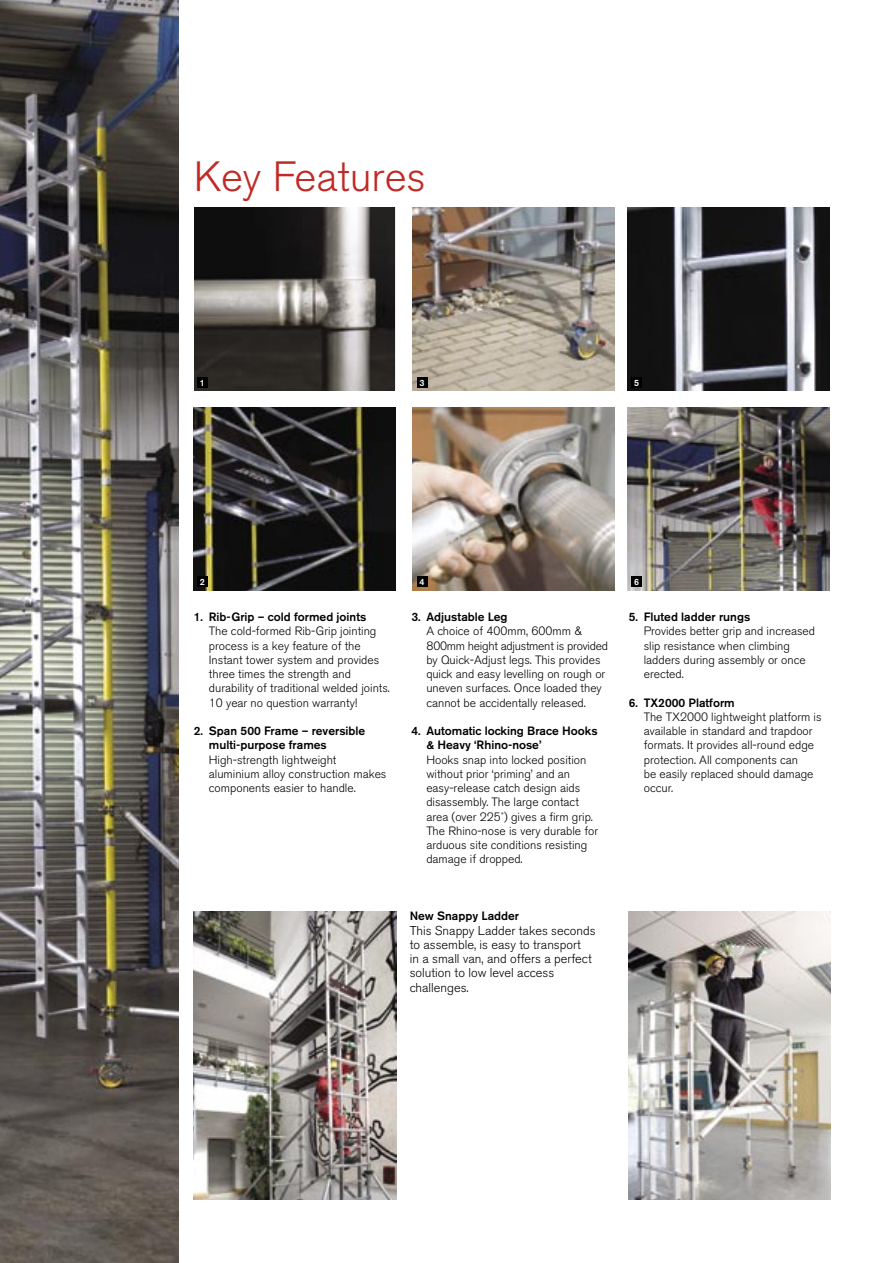
<style>
.page{position:relative;width:893px;height:1263px;background:#fff}
.page>*{position:absolute;margin:0;border:0;box-sizing:border-box;transform-origin:0 0}
.t1{font:300 42px "Akzidenz Grotesk BE";color:#c02a26}
.t2{font:300 12.75px/14.2px "Akzidenz Grotesk BE";color:#000}
.t3{font:300 12px/14.2px "Akzidenz Grotesk BE";color:#000}
.t4{font:500 12px/14.2px "Akzidenz Grotesk BE";color:#000}
.t5{font:500 9px "Akzidenz Grotesk BE";color:#fff}
</style>
<div class="page">
<img style="left:194px;top:407px;width:201px;height:183px">
<img style="left:194px;top:207px;width:201px;height:183px">
<img style="left:412px;top:207px;width:202px;height:183px">
<img style="left:628px;top:207px;width:201px;height:183px">
<img style="left:0;top:0;width:179px;height:1263px">
<img style="left:194px;top:912px;width:202px;height:287px">
<img style="left:628px;top:912px;width:203px;height:287px">
<img style="left:412px;top:407px;width:202px;height:183px">
<img style="left:628px;top:407px;width:201px;height:183px">
<div style="left:197px;top:377px;width:11px;height:11px;background:#000"></div>
<div style="left:417px;top:377px;width:10px;height:11px;background:#000"></div>
<div style="left:631px;top:377px;width:11px;height:11px;background:#000"></div>
<div style="left:197px;top:576px;width:11px;height:11px;background:#000"></div>
<div style="left:417px;top:576px;width:10px;height:11px;background:#000"></div>
<div style="left:631px;top:576px;width:11px;height:11px;background:#000"></div>
<p class="t1" style="left:194px;top:153px;width:233px">Key Features</p>
<p class="t5" style="left:200px;top:377px;width:7px">1</p>
<p class="t5" style="left:419px;top:377px;width:7px">3</p>
<p class="t5" style="left:634px;top:377px;width:7px">5</p>
<p class="t5" style="left:200px;top:576px;width:7px">2</p>
<p class="t5" style="left:419px;top:576px;width:7px">4</p>
<p class="t5" style="left:634px;top:576px;width:7px">6</p>
<p class="t4" style="left:194px;top:610px;width:174px">1. Rib-Grip – cold formed joints</p>
<p class="t3" style="left:209px;top:624px;width:183px">The cold-formed Rib-Grip jointing process is a key feature of the Instant tower system and provides three times the strength and durability of traditional welded joints.<br>10 year no question warranty!</p>
<p class="t4" style="left:209px;top:724px;width:158px;text-indent:-15px">2. Span 500 Frame – reversible multi-purpose frames</p>
<p class="t3" style="left:209px;top:752px;width:179px">High-strength lightweight aluminium alloy construction makes components easier to handle.</p>
<p class="t4" style="left:411px;top:610px;width:98px">3. Adjustable Leg</p>
<p class="t3" style="left:426px;top:624px;width:183px">A choice of 400mm, 600mm &amp; 800mm height adjustment is provided by Quick-Adjust legs. This provides quick and easy levelling on rough or uneven surfaces. Once loaded they cannot be accidentally released.</p>
<p class="t4" style="left:426px;top:724px;width:173px;text-indent:-15px">4. Automatic locking Brace Hooks &amp; Heavy ‘Rhino-nose’</p>
<p class="t3" style="left:426px;top:752px;width:173px">Hooks snap into locked position without prior ‘priming’ and an easy-release catch design aids disassembly. The large contact area (over 225˚) gives a firm grip.<br>The Rhino-nose is very durable for arduous site conditions resisting damage if dropped.</p>
<p class="t4" style="left:410px;top:909px;width:111px">New Snappy Ladder</p>
<p class="t2" style="left:410px;top:923px;width:187px">This Snappy Ladder takes seconds to assemble, is easy to transport<br>in a small van, and offers a perfect solution to low level access challenges.</p>
<p class="t4" style="left:629px;top:610px;width:123px">5. Fluted ladder rungs</p>
<p class="t3" style="left:644px;top:624px;width:173px">Provides better grip and increased slip resistance when climbing ladders during assembly or once erected.</p>
<p class="t4" style="left:629px;top:695px;width:107px">6. TX2000 Platform</p>
<p class="t3" style="left:644px;top:710px;width:179px">The TX2000 lightweight platform is available in standard and trapdoor formats. It provides all-round edge protection. All components can<br>be easily replaced should damage occur.</p>
</div>
